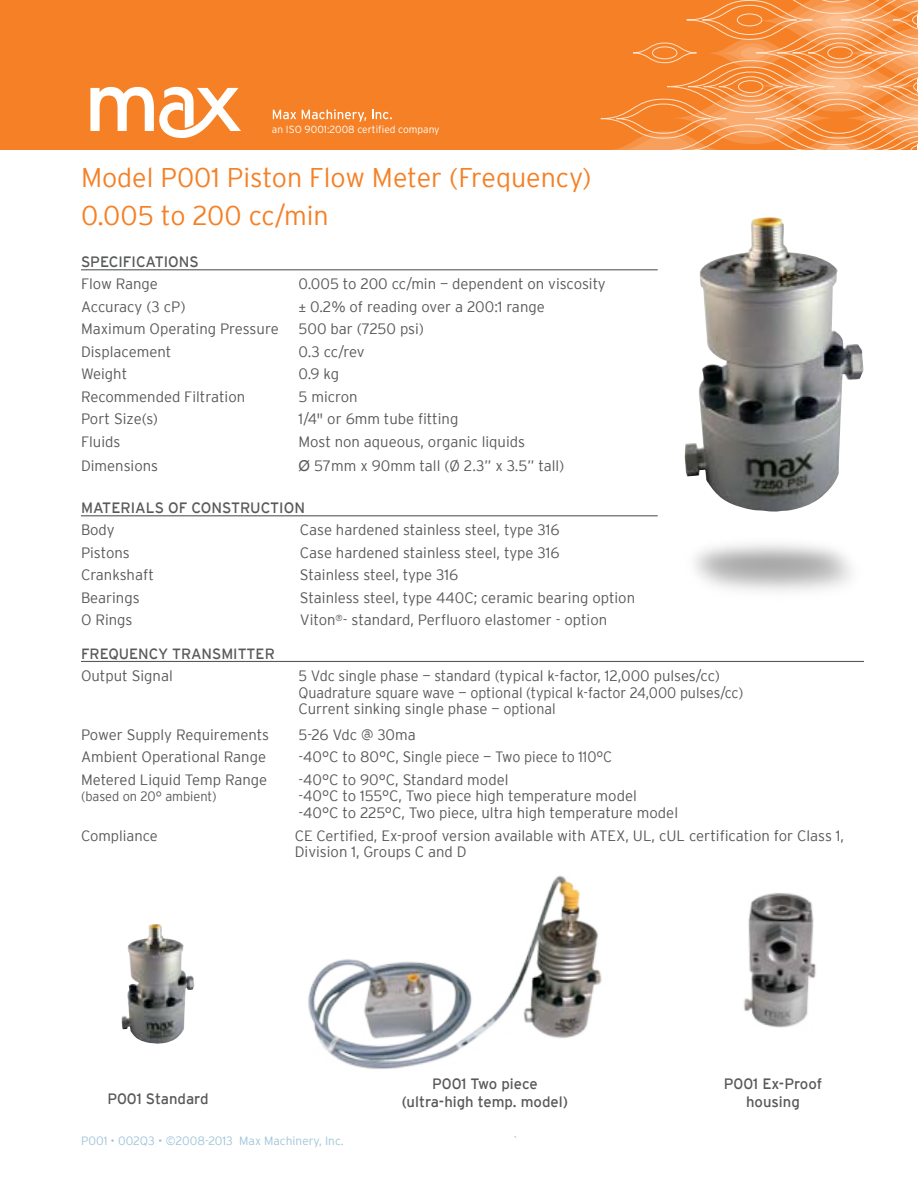
<style>
.page{position:relative;width:918px;height:1188px;background:#fff}
.page>*{position:absolute;margin:0;border:0;box-sizing:border-box;transform-origin:0 0}
.t1{font:300 27px/38.4px "Interstate";color:#f58025}
.t2{font:300 15px/17.2px "Interstate";color:#58595b}
.t3{font:300 15px/16.5px "Interstate";color:#58595b;scale:.96 1}
.t4{font:15px/18px "Interstate";color:#58595b;text-align:center}
.t5{font:14.85px "Interstate";color:#58595b}
.t6{font:300 14.85px "Interstate";color:#58595b}
.t7{font:300 13.5px "Interstate";color:#58595b;scale:.95 1}
.t8{font:300 12px "Interstate";color:#a0c4da}
.t9{font:300 10.35px "Interstate";color:#fff}
.s1{font-family:"Trebuchet MS";font-weight:400}
.s2{font-family:"Arial";font-weight:400}
.s3{font-size:14.85px}
</style>
<div class="page">
<div style="left:0;top:0;width:917px;height:150px;background:#f58025"></div>
<svg style="left:600px;top:0;width:317px;height:150px"></svg>
<svg style="left:273px;top:110px;width:23px;height:9px"></svg>
<svg style="left:302px;top:109px;width:64px;height:13px"></svg>
<svg style="left:372px;top:110px;width:20px;height:9px"></svg>
<svg style="left:90px;top:87px;width:151px;height:51px"></svg>
<hr style="left:81px;top:269px;width:577px;height:1px;background:#58595b">
<hr style="left:81px;top:515px;width:577px;height:1px;background:#58595b">
<hr style="left:81px;top:661px;width:783px;height:1px;background:#58595b">
<img style="left:684px;top:217px;width:180px;height:295px">
<img style="left:743px;top:893px;width:73px;height:135px">
<img style="left:308px;top:875px;width:294px;height:194px">
<img style="left:122px;top:924px;width:72px;height:120px">
<p class="t9" style="left:272px;top:124px;width:169px">an ISO 9001:2008 certified company</p>
<h1 class="t1" style="left:81px;top:158px;width:512px">Model P001 Piston Flow Meter (Frequency)<br>0.005 to 200 cc/min</h1>
<p class="t4" style="left:81px;top:253px;width:119px">SPECIFICATIONS</p>
<p class="t2" style="left:81px;top:275px;width:79px">Flow Range</p>
<p class="t2" style="left:299px;top:275px;width:309px">0.005 to 200 cc/min — dependent on viscosity</p>
<p class="t2" style="left:81px;top:298px;width:106px">Accuracy (3 cP)</p>
<p class="t2" style="left:299px;top:298px;width:248px"><span class="s1">±</span> 0.2% of reading over a 200:1 range</p>
<p class="t2" style="left:81px;top:320px;width:199px">Maximum Operating Pressure</p>
<p class="t2" style="left:299px;top:320px;width:127px">500 bar (7250 psi)</p>
<p class="t2" style="left:81px;top:343px;width:92px">Displacement</p>
<p class="t2" style="left:299px;top:343px;width:68px">0.3 cc/rev</p>
<p class="t2" style="left:81px;top:365px;width:48px">Weight</p>
<p class="t2" style="left:299px;top:365px;width:42px">0.9 kg</p>
<p class="t2" style="left:81px;top:388px;width:166px">Recommended Filtration</p>
<p class="t2" style="left:299px;top:388px;width:61px">5 micron</p>
<p class="t2" style="left:81px;top:410px;width:79px">Port Size(s)</p>
<p class="t2" style="left:299px;top:410px;width:161px">1/4" or 6mm tube fitting</p>
<p class="t2" style="left:81px;top:433px;width:41px">Fluids</p>
<p class="t2" style="left:299px;top:433px;width:228px">Most non aqueous, organic liquids</p>
<p class="t2" style="left:81px;top:457px;width:79px">Dimensions</p>
<p class="t2" style="left:299px;top:457px;width:267px"><span class="s2">Ø</span> 57mm x 90mm tall (Ø 2.3” x 3.5” tall)</p>
<p class="t4" style="left:81px;top:499px;width:225px">MATERIALS OF CONSTRUCTION</p>
<p class="t2" style="left:81px;top:521px;width:35px">Body</p>
<p class="t2" style="left:300px;top:521px;width:261px">Case hardened stainless steel, type 316</p>
<p class="t2" style="left:81px;top:544px;width:50px">Pistons</p>
<p class="t2" style="left:300px;top:544px;width:261px">Case hardened stainless steel, type 316</p>
<p class="t2" style="left:81px;top:566px;width:74px">Crankshaft</p>
<p class="t2" style="left:300px;top:566px;width:160px">Stainless steel, type 316</p>
<p class="t2" style="left:81px;top:589px;width:60px">Bearings</p>
<p class="t2" style="left:300px;top:589px;width:337px">Stainless steel, type 440C; ceramic bearing option</p>
<p class="t2" style="left:81px;top:611px;width:53px">O Rings</p>
<p class="t2" style="left:300px;top:611px;width:309px">Viton<sup>®</sup>- standard, Perfluoro elastomer - option</p>
<p class="t5" style="left:81px;top:645px;width:195px">FREQUENCY TRANSMITTER</p>
<p class="t2" style="left:81px;top:667px;width:93px">Output Signal</p>
<p class="t3" style="left:298px;top:667px;width:465px">5 Vdc single phase — standard (typical k-factor, 12,000 pulses/cc)<br>Quadrature square wave — optional (typical k-factor 24,000 pulses/cc)<br>Current sinking single phase — optional</p>
<p class="t2" style="left:81px;top:726px;width:190px">Power Supply Requirements</p>
<p class="t2" style="left:299px;top:726px;width:119px">5-26 Vdc @ 30ma</p>
<p class="t2" style="left:81px;top:748px;width:187px">Ambient Operational Range</p>
<p class="t2" style="left:299px;top:748px;width:315px">-40°C to 80°C, Single piece — Two piece to 110°C</p>
<p class="t2" style="left:81px;top:771px;width:188px">Metered Liquid Temp Range</p>
<p class="t2" style="left:299px;top:771px;width:212px">-40°C to 90°C, Standard model</p>
<p class="t7" style="left:81px;top:789px;width:144px">(based on 20° ambient)</p>
<p class="t2" style="left:298px;top:787px;width:381px">-40°C to 155°C, Two piece high temperature model -40°C to 225°C, Two piece, ultra high temperature model</p>
<p class="t6" style="left:81px;top:827px;width:78px">Compliance</p>
<p class="t2" style="left:295px;top:827px;width:551px;line-height:16.5px"><span class="s3">CE Certified,</span> Ex-proof version available with ATEX, UL, cUL certification for Class 1,<br>Division 1, Groups C and D</p>
<p class="t4" style="left:107px;top:1090px;width:103px">P001 Standard</p>
<p class="t4" style="left:402px;top:1074px;width:168px">P001 Two piece (ultra-high temp. model)</p>
<p class="t4" style="left:724px;top:1074px;width:100px">P001 Ex-Proof housing</p>
<p class="t8" style="left:81px;top:1134px;width:264px">P001 • 002Q3 • ©2008-2013 Max Machinery, Inc.</p>
<p class="t8" style="left:513px;top:1134px;width:7px">`</p>
</div>
